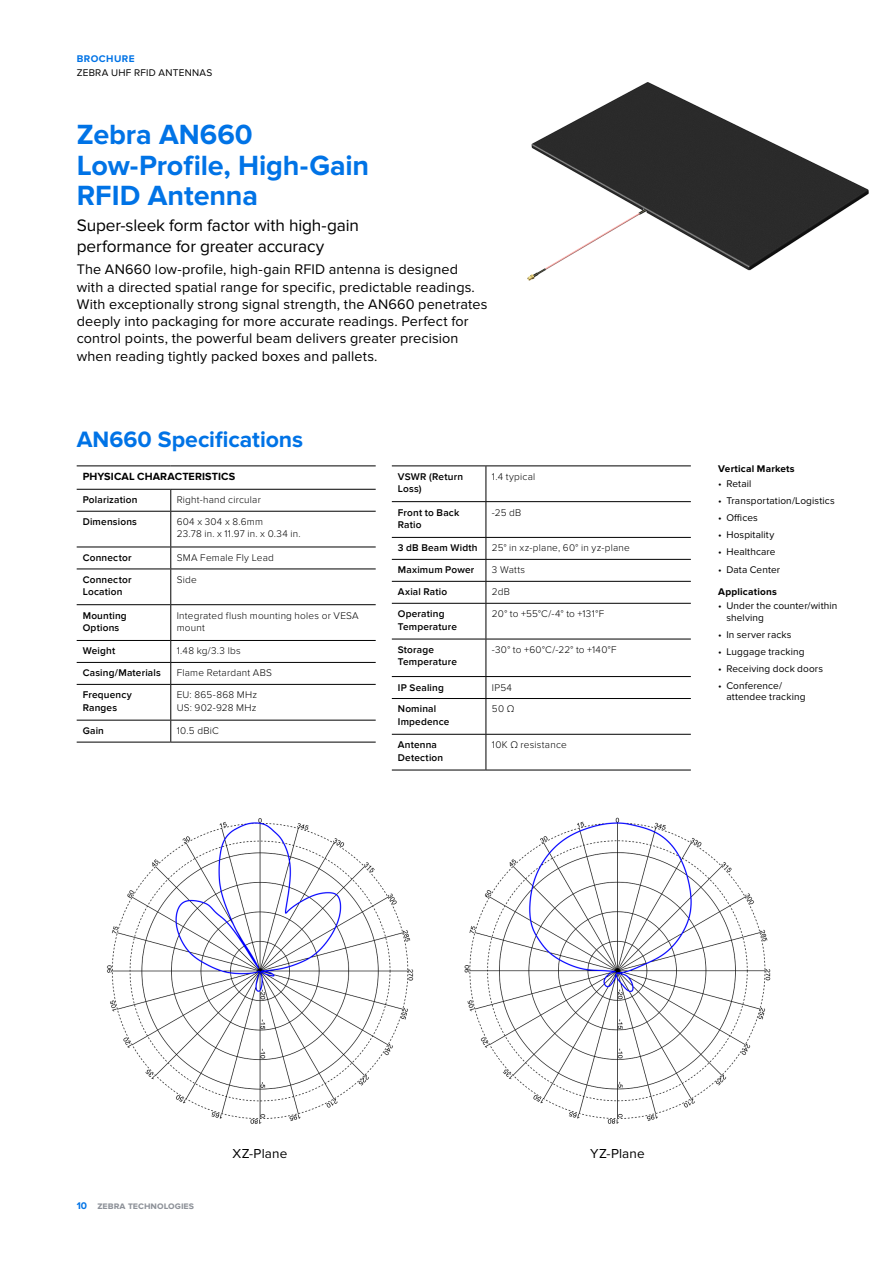
<style>
.page{position:relative;width:893px;height:1263px;background:#fff}
.page>*{position:absolute;margin:0;border:0;box-sizing:border-box;transform-origin:0 0}
.t1{font:700 28.8px/30.3px "Proxima Nova";color:#0073e6}
.t2{font:700 23.1px "Proxima Nova";color:#0073e6}
.t3{font:17.25px/20.7px "Proxima Nova";letter-spacing:-.01em;color:#000}
.t4{font:14.4px/17.2px "Proxima Nova";letter-spacing:.01em;color:#000}
.t5{font:13.5px "Proxima Nova";letter-spacing:.01em;color:#000}
.t6{font:700 10.8px "Proxima Nova";letter-spacing:.01em;color:#000}
.t7{font:300 10.05px/12.3px "Proxima Nova";letter-spacing:.02em;color:#000}
.t8{font:600 10.05px/12.3px "Proxima Nova";letter-spacing:.02em;color:#000}
.t9{font:10.05px/11.6px "Proxima Nova";letter-spacing:.015em;color:#000}
.t10{font:700 10.05px "Proxima Nova";letter-spacing:.015em;color:#000}
.t11{font:700 10.05px "Proxima Nova";color:#8e9299}
.t12{font:700 10.05px "Proxima Nova";letter-spacing:.05em;color:#0073e6}
.s1{color:#0073e6}
</style>
<div class="page">
<hr style="left:77px;top:465px;width:94px;height:1px;background:#000">
<hr style="left:171px;top:465px;width:205px;height:1px;background:#000">
<hr style="left:77px;top:489px;width:94px;height:1px;background:#000">
<hr style="left:171px;top:489px;width:205px;height:1px;background:#000">
<hr style="left:77px;top:511px;width:94px;height:1px;background:#000">
<hr style="left:171px;top:511px;width:205px;height:1px;background:#000">
<hr style="left:77px;top:547px;width:94px;height:1px;background:#000">
<hr style="left:171px;top:547px;width:205px;height:1px;background:#000">
<hr style="left:77px;top:568px;width:94px;height:1px;background:#000">
<hr style="left:171px;top:568px;width:205px;height:1px;background:#000">
<hr style="left:77px;top:604px;width:94px;height:1px;background:#000">
<hr style="left:171px;top:604px;width:205px;height:1px;background:#000">
<hr style="left:77px;top:640px;width:94px;height:1px;background:#000">
<hr style="left:171px;top:640px;width:205px;height:1px;background:#000">
<hr style="left:77px;top:662px;width:94px;height:1px;background:#000">
<hr style="left:171px;top:662px;width:205px;height:1px;background:#000">
<hr style="left:77px;top:684px;width:94px;height:1px;background:#000">
<hr style="left:171px;top:684px;width:205px;height:1px;background:#000">
<hr style="left:77px;top:720px;width:94px;height:1px;background:#000">
<hr style="left:171px;top:720px;width:205px;height:1px;background:#000">
<hr style="left:77px;top:742px;width:94px;height:1px;background:#000">
<hr style="left:171px;top:742px;width:205px;height:1px;background:#000">
<svg style="left:170px;top:490px;width:1px;height:21px"></svg>
<hr style="left:170px;top:512px;width:1px;height:35px;background:#000">
<svg style="left:170px;top:547px;width:1px;height:21px"></svg>
<hr style="left:170px;top:569px;width:1px;height:35px;background:#000">
<hr style="left:170px;top:605px;width:1px;height:35px;background:#000">
<svg style="left:170px;top:641px;width:1px;height:43px"></svg>
<hr style="left:170px;top:685px;width:1px;height:35px;background:#000">
<svg style="left:170px;top:720px;width:1px;height:22px"></svg>
<hr style="left:392px;top:465px;width:94px;height:1px;background:#000">
<hr style="left:486px;top:465px;width:205px;height:1px;background:#000">
<hr style="left:392px;top:501px;width:94px;height:1px;background:#000">
<hr style="left:486px;top:501px;width:205px;height:1px;background:#000">
<hr style="left:392px;top:537px;width:94px;height:1px;background:#000">
<hr style="left:486px;top:537px;width:205px;height:1px;background:#000">
<hr style="left:392px;top:559px;width:94px;height:1px;background:#000">
<hr style="left:486px;top:559px;width:205px;height:1px;background:#000">
<hr style="left:392px;top:581px;width:94px;height:1px;background:#000">
<hr style="left:486px;top:581px;width:205px;height:1px;background:#000">
<hr style="left:392px;top:603px;width:94px;height:1px;background:#000">
<hr style="left:486px;top:603px;width:205px;height:1px;background:#000">
<hr style="left:392px;top:639px;width:94px;height:1px;background:#000">
<hr style="left:486px;top:639px;width:205px;height:1px;background:#000">
<hr style="left:392px;top:676px;width:94px;height:1px;background:#000">
<hr style="left:486px;top:676px;width:205px;height:1px;background:#000">
<hr style="left:392px;top:698px;width:94px;height:1px;background:#000">
<hr style="left:486px;top:698px;width:205px;height:1px;background:#000">
<hr style="left:392px;top:734px;width:94px;height:1px;background:#000">
<hr style="left:486px;top:734px;width:205px;height:1px;background:#000">
<hr style="left:392px;top:770px;width:94px;height:1px;background:#000">
<hr style="left:486px;top:770px;width:205px;height:1px;background:#000">
<hr style="left:486px;top:466px;width:1px;height:35px;background:#000">
<hr style="left:486px;top:502px;width:1px;height:35px;background:#000">
<svg style="left:486px;top:538px;width:1px;height:65px"></svg>
<hr style="left:486px;top:604px;width:1px;height:35px;background:#000">
<hr style="left:486px;top:639px;width:1px;height:37px;background:#000">
<svg style="left:486px;top:677px;width:1px;height:21px"></svg>
<hr style="left:486px;top:699px;width:1px;height:35px;background:#000">
<hr style="left:486px;top:735px;width:1px;height:35px;background:#000">
<img style="left:107px;top:818px;width:307px;height:306px">
<img style="left:464px;top:817px;width:307px;height:307px">
<img style="left:527px;top:82px;width:342px;height:199px">
<p class="t12" style="left:77px;top:53px;width:60px">BROCHURE</p>
<p class="t9" style="left:77px;top:67px;width:137px">ZEBRA UHF RFID ANTENNAS</p>
<h1 class="t1" style="left:77px;top:120px;width:294px">Zebra AN660<br>Low-Profile, High-Gain<br>RFID Antenna</h1>
<p class="t3" style="left:77px;top:215px;width:284px">Super-sleek form factor with high-gain performance for greater accuracy</p>
<p class="t4" style="left:77px;top:261px;width:412px">The AN660 low-profile, high-gain RFID antenna is designed with a directed spatial range for specific, predictable readings.<br>With exceptionally strong signal strength, the AN660 penetrates deeply into packaging for more accurate readings. Perfect for control points, the powerful beam delivers greater precision when reading tightly packed boxes and pallets.</p>
<h2 class="t2" style="left:77px;top:426px;width:228px">AN660 Specifications</h2>
<p class="t6" style="left:83px;top:471px;width:154px">PHYSICAL CHARACTERISTICS</p>
<p class="t8" style="left:83px;top:494px;width:56px">Polarization</p>
<p class="t7" style="left:177px;top:494px;width:86px">Right-hand circular</p>
<p class="t8" style="left:83px;top:516px;width:56px">Dimensions</p>
<p class="t7" style="left:177px;top:516px;width:125px">604 x 304 x 8.6mm<br>23.78 in. x 11.97 in. x 0.34 in.</p>
<p class="t8" style="left:83px;top:552px;width:50px">Connector</p>
<p class="t7" style="left:177px;top:551px;width:99px">SMA Female Fly Lead</p>
<p class="t8" style="left:83px;top:574px;width:50px">Connector<br>Location</p>
<p class="t7" style="left:177px;top:573px;width:22px">Side</p>
<p class="t8" style="left:83px;top:609px;width:46px">Mounting<br>Options</p>
<p class="t7" style="left:177px;top:609px;width:184px">Integrated flush mounting holes or VESA mount</p>
<p class="t8" style="left:83px;top:645px;width:34px">Weight</p>
<p class="t7" style="left:177px;top:645px;width:65px">1.48 kg/3.3 lbs</p>
<p class="t8" style="left:83px;top:667px;width:80px">Casing/Materials</p>
<p class="t7" style="left:177px;top:667px;width:97px">Flame Retardant ABS</p>
<p class="t8" style="left:83px;top:689px;width:51px">Frequency<br>Ranges</p>
<p class="t7" style="left:177px;top:689px;width:82px">EU: 865-868 MHz<br>US: 902-928 MHz</p>
<p class="t8" style="left:83px;top:725px;width:23px">Gain</p>
<p class="t7" style="left:177px;top:725px;width:44px">10.5 dBiC</p>
<p class="t8" style="left:398px;top:470px;width:67px">VSWR (Return<br>Loss)</p>
<p class="t7" style="left:492px;top:470px;width:45px">1.4 typical</p>
<p class="t8" style="left:398px;top:506px;width:63px">Front to Back<br>Ratio</p>
<p class="t7" style="left:492px;top:506px;width:31px">-25 dB</p>
<p class="t8" style="left:398px;top:542px;width:81px">3 dB Beam Width</p>
<p class="t7" style="left:492px;top:542px;width:139px">25° in xz-plane, 60° in yz-plane</p>
<p class="t8" style="left:398px;top:564px;width:78px">Maximum Power</p>
<p class="t7" style="left:492px;top:564px;width:35px">3 Watts</p>
<p class="t8" style="left:398px;top:586px;width:51px">Axial Ratio</p>
<p class="t7" style="left:492px;top:586px;width:19px">2dB</p>
<p class="t8" style="left:398px;top:608px;width:61px">Operating<br>Temperature</p>
<p class="t7" style="left:492px;top:608px;width:114px">20° to +55°C/-4° to +131°F</p>
<p class="t8" style="left:398px;top:644px;width:61px">Storage<br>Temperature</p>
<p class="t7" style="left:492px;top:644px;width:126px">-30° to +60°C/-22° to +140°F</p>
<p class="t8" style="left:398px;top:681px;width:48px">IP Sealing</p>
<p class="t7" style="left:492px;top:681px;width:22px">IP54</p>
<p class="t8" style="left:398px;top:703px;width:53px">Nominal<br>Impedence</p>
<p class="t7" style="left:492px;top:703px;width:24px">50 Ω</p>
<p class="t8" style="left:398px;top:739px;width:47px">Antenna<br>Detection</p>
<p class="t7" style="left:492px;top:739px;width:76px">10K Ω resistance</p>
<p class="t10" style="left:718px;top:463px;width:78px">Vertical Markets</p>
<p class="t9" style="left:718px;top:478px;width:35px">• Retail</p>
<p class="t9" style="left:718px;top:495px;width:118px">• Transportation/Logistics</p>
<p class="t9" style="left:718px;top:512px;width:41px">• Offices</p>
<p class="t9" style="left:718px;top:529px;width:58px">• Hospitality</p>
<p class="t9" style="left:718px;top:546px;width:59px">• Healthcare</p>
<p class="t9" style="left:718px;top:564px;width:63px">• Data Center</p>
<p class="t10" style="left:718px;top:585px;width:60px">Applications</p>
<p class="t9" style="left:726px;top:600px;width:113px;text-indent:-8px">• Under the counter/within shelving</p>
<p class="t9" style="left:718px;top:629px;width:75px">• In server racks</p>
<p class="t9" style="left:718px;top:646px;width:88px">• Luggage tracking</p>
<p class="t9" style="left:718px;top:663px;width:106px">• Receiving dock doors</p>
<p class="t9" style="left:726px;top:680px;width:81px;text-indent:-8px">• Conference/ attendee tracking</p>
<p class="t11" style="left:77px;top:1200px;width:119px"><span class="s1">10</span> zebra technologies</p>
<p class="t5" style="left:233px;top:1146px;width:56px">XZ-Plane</p>
<p class="t5" style="left:590px;top:1146px;width:56px">YZ-Plane</p>
</div>
